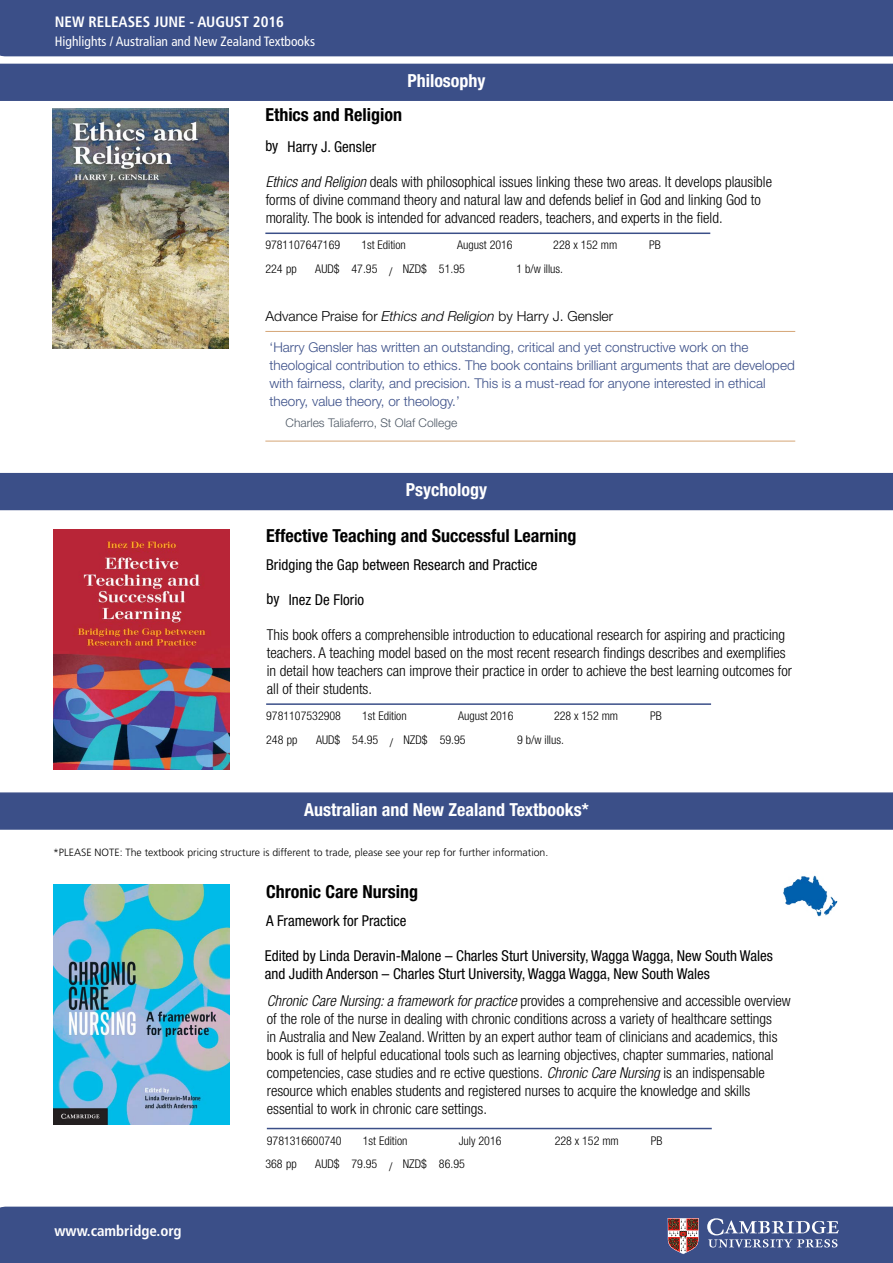
<style>
.page{position:relative;width:893px;height:1263px;background:#fff}
.page>*{position:absolute;margin:0;border:0;box-sizing:border-box;transform-origin:0 0}
.t1{font:700 condensed 18px "Helvetica Neue LT Std";color:#000}
.t2{font:700 condensed 18px "Helvetica Neue LT Std";color:#fff}
.t3{font:300 condensed 15px/18px "Helvetica Neue LT Std";color:#000}
.t4{font:condensed 15px/18px "Helvetica Neue LT Std";color:#000}
.t5{font:700 condensed 15px "Frutiger LT Std";color:#fff}
.t6{font:300 13.8px "Helvetica Neue LT Std";color:#000}
.t7{font:300 13.5px/18px "Helvetica Neue LT Std";color:#3b4f88}
.t8{font:condensed 13.5px "Frutiger LT Std";color:#fff}
.t9{font:300 condensed 12px "Helvetica Neue LT Std";color:#000}
.t10{font:300 12px "Helvetica Neue LT Std";color:#4d5865}
.t11{font:300 10.5px "Frutiger LT Std";color:#000}
.s1{font-style:italic}
</style>
<div class="page">
<div style="left:0;top:0;width:893px;height:56px;background:#3b4f88"></div>
<div style="left:0;top:1206px;width:893px;height:57px;background:#3b4f88"></div>
<svg style="left:668px;top:1218px;width:31px;height:36px"></svg>
<svg style="left:707px;top:1218px;width:132px;height:29px"></svg>
<img style="left:53px;top:529px;width:177px;height:240px">
<hr style="left:266px;top:703px;width:445px;height:2px;background:#3b4f88">
<img style="left:53px;top:885px;width:177px;height:240px">
<hr style="left:267px;top:1128px;width:445px;height:1px;background:#3b4f88">
<div style="left:0;top:64px;width:893px;height:37px;background:#3b4f88"></div>
<img style="left:52px;top:108px;width:177px;height:240px">
<hr style="left:265px;top:233px;width:445px;height:1px;background:#3b4f88">
<hr style="left:265px;top:331px;width:530px;height:1px;background:#d5a576">
<hr style="left:265px;top:441px;width:530px;height:1px;background:#d5a576">
<div style="left:0;top:473px;width:893px;height:37px;background:#3b4f88"></div>
<div style="left:0;top:792px;width:893px;height:38px;background:#3b4f88"></div>
<img style="left:783px;top:875px;width:55px;height:42px">
<p class="t5" style="left:55px;top:13px;width:231px">NEW RELEASES JUNE - AUGUST 2016</p>
<p class="t8" style="left:55px;top:33px;width:262px">Highlights / Australian and New Zealand Textbooks</p>
<p class="t2" style="left:407px;top:70px;width:80px">Philosophy</p>
<p class="t1" style="left:265px;top:104px;width:138px">Ethics and Religion</p>
<p class="t4" style="left:265px;top:137px;width:112px">by Harry J. Gensler</p>
<p class="t3" style="left:266px;top:173px;width:508px"><span class="s1">Ethics and Religion</span> deals with philosophical issues linking these two areas. It develops plausible forms of divine command theory and natural law and defends belief in God and linking God to morality. The book is intended for advanced readers, teachers, and experts in the field.</p>
<p class="t9" style="left:361px;top:238px;width:46px">1st Edition</p>
<p class="t9" style="left:265px;top:262px;width:33px">224 pp</p>
<p class="t9" style="left:265px;top:238px;width:76px">9781107647169</p>
<p class="t9" style="left:457px;top:238px;width:57px">August 2016</p>
<p class="t9" style="left:553px;top:238px;width:66px">228 x 152 mm</p>
<p class="t9" style="left:649px;top:238px;width:13px">PB</p>
<p class="t9" style="left:315px;top:262px;width:151px">AUD$ 47.95 / NZD$ 51.95</p>
<p class="t9" style="left:516px;top:262px;width:48px">1 b/w illus.</p>
<p class="t6" style="left:265px;top:308px;width:349px">Advance Praise for <span class="s1">Ethics and Religion</span> by Harry J. Gensler</p>
<p class="t7" style="left:270px;top:338px;width:527px">‘Harry Gensler has written an outstanding, critical and yet constructive work on the theological contribution to ethics. The book contains brilliant arguments that are developed with fairness, clarity, and precision. This is a must-read for anyone interested in ethical theory, value theory, or theology.’</p>
<p class="t10" style="left:286px;top:416px;width:173px">Charles Taliaferro, St Olaf College</p>
<p class="t2" style="left:406px;top:479px;width:83px">Psychology</p>
<p class="t1" style="left:266px;top:524px;width:312px">Effective Teaching and Successful Learning</p>
<p class="t4" style="left:266px;top:555px;width:273px">Bridging the Gap between Research and Practice</p>
<p class="t4" style="left:266px;top:590px;width:99px">by Inez De Florio</p>
<p class="t3" style="left:267px;top:625px;width:527px">This book offers a comprehensible introduction to educational research for aspiring and practicing teachers. A teaching model based on the most recent research findings describes and exemplifies in detail how teachers can improve their practice in order to achieve the best learning outcomes for all of their students.</p>
<p class="t9" style="left:362px;top:709px;width:46px">1st Edition</p>
<p class="t9" style="left:266px;top:733px;width:33px">248 pp</p>
<p class="t9" style="left:266px;top:709px;width:76px">9781107532908</p>
<p class="t9" style="left:458px;top:709px;width:57px">August 2016</p>
<p class="t9" style="left:554px;top:709px;width:66px">228 x 152 mm</p>
<p class="t9" style="left:650px;top:709px;width:13px">PB</p>
<p class="t9" style="left:316px;top:733px;width:151px">AUD$ 54.95 / NZD$ 59.95</p>
<p class="t9" style="left:517px;top:733px;width:48px">9 b/w illus.</p>
<p class="t2" style="left:304px;top:798px;width:286px">Australian and New Zealand Textbooks*</p>
<p class="t11" style="left:53px;top:847px;width:497px">*PLEASE NOTE: The textbook pricing structure is different to trade, please see your rep for further information.</p>
<p class="t5" style="left:55px;top:1222px;width:129px">www.cambridge.org</p>
<p class="t1" style="left:266px;top:880px;width:153px">Chronic Care Nursing</p>
<p class="t4" style="left:266px;top:911px;width:142px">A Framework for Practice</p>
<p class="t4" style="left:265px;top:946px;width:510px">Edited by Linda Deravin-Malone – Charles Sturt University, Wagga Wagga, New South Wales and Judith Anderson – Charles Sturt University, Wagga Wagga, New South Wales</p>
<p class="t3" style="left:267px;top:992px;width:525px"><span class="s1">Chronic Care Nursing: a framework for practice</span> provides a comprehensive and accessible overview of the role of the nurse in dealing with chronic conditions across a variety of healthcare settings<br>in Australia and New Zealand. Written by an expert author team of clinicians and academics, this book is full of helpful educational tools such as learning objectives, chapter summaries, national competencies, case studies and re ective questions. <span class="s1">Chronic Care Nursing</span> is an indispensable resource which enables students and registered nurses to acquire the knowledge and skills essential to work in chronic care settings.</p>
<p class="t9" style="left:363px;top:1133px;width:46px">1st Edition</p>
<p class="t9" style="left:265px;top:1157px;width:33px">368 pp</p>
<p class="t9" style="left:267px;top:1133px;width:76px">9781316600740</p>
<p class="t9" style="left:459px;top:1133px;width:44px">July 2016</p>
<p class="t9" style="left:555px;top:1133px;width:66px">228 x 152 mm</p>
<p class="t9" style="left:651px;top:1133px;width:13px">PB</p>
<p class="t9" style="left:315px;top:1157px;width:151px">AUD$ 79.95 / NZD$ 86.95</p>
</div>
